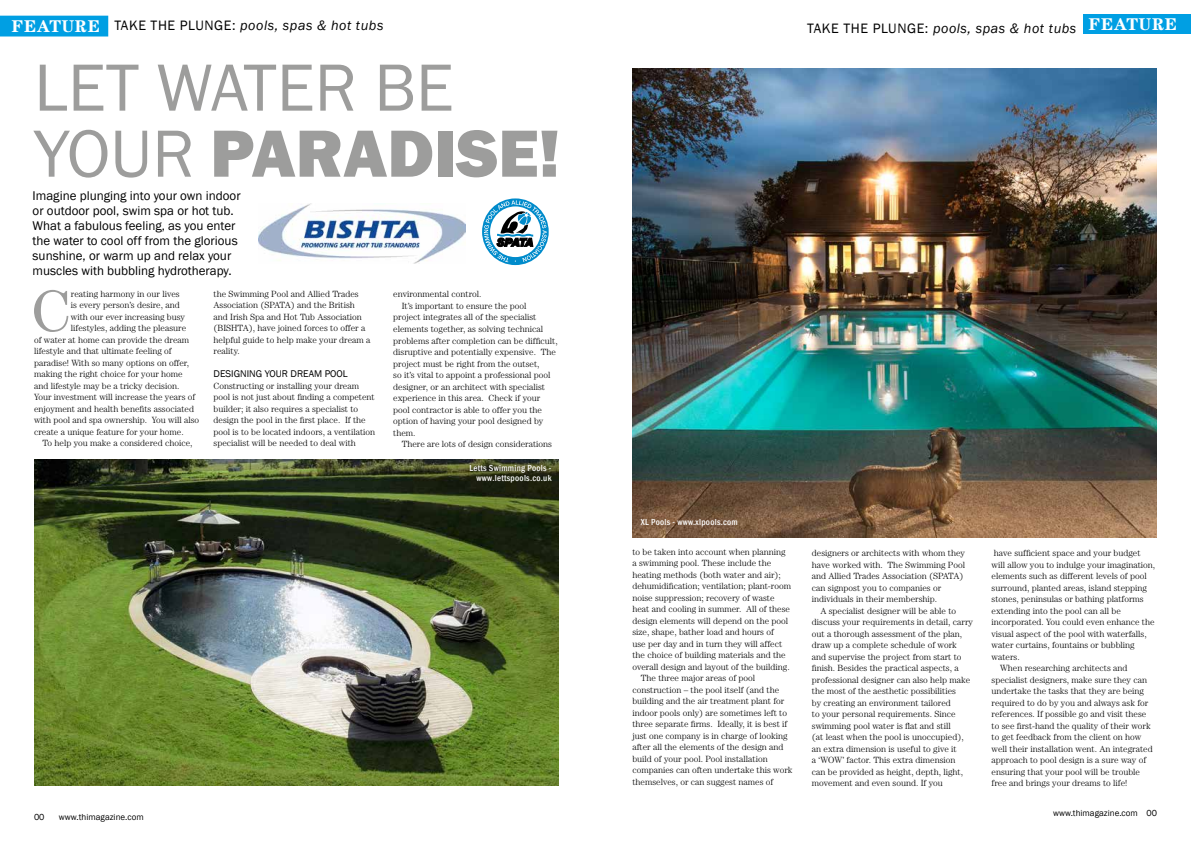
<style>
.page{position:relative;width:1191px;height:842px;background:#fff}
.page>*{position:absolute;margin:0;border:0;box-sizing:border-box;transform-origin:0 0}
.t1{font:69px/66px "Franklin Gothic";color:#9d9d9c}
.t2{font:59.1px "Century Std";color:#9d9d9c}
.t3{font:700 17px "Century Std";letter-spacing:.05em;color:#fff}
.t4{font:italic 14px "Franklin Gothic";letter-spacing:.04em;color:#000}
.t5{font:13px/15px "Franklin Gothic";color:#000}
.t6{font:10px "Franklin Gothic";color:#000}
.t7{font:300 9px/11.5px "Century Std";color:#000}
.t8{font:500 condensed 9px/10px "Franklin Gothic";letter-spacing:.03em;color:#fff;text-align:right}
.t9{font:9px "Franklin Gothic";color:#000}
.s1{font-style:normal}
.s2{font-weight:800}
</style>
<div class="page">
<div style="left:0;top:16px;width:108px;height:20px;background:#009fe3"></div>
<img style="left:34px;top:459px;width:524px;height:326px">
<div style="left:1083px;top:14px;width:108px;height:20px;background:#009fe3"></div>
<img style="left:632px;top:68px;width:525px;height:469px">
<svg style="left:482px;top:198px;width:67px;height:67px"></svg>
<img style="left:258px;top:204px;width:207px;height:60px">
<h3 class="t3" style="left:12px;top:16px;width:90px">FEATURE</h3>
<h3 class="t3" style="left:1089px;top:14px;width:90px">FEATURE</h3>
<h3 class="t4" style="left:114px;top:17px;width:271px"><span class="s1">TAKE THE PLUNGE:</span> pools, spas &amp; hot tubs</h3>
<h3 class="t4" style="left:807px;top:20px;width:271px"><span class="s1">TAKE THE PLUNGE:</span> pools, spas &amp; hot tubs</h3>
<h1 class="t1" style="left:34px;top:56px;width:527px">LET WATER BE<br>YOUR <span class="s2">PARADISE!</span></h1>
<h3 class="t5" style="left:33px;top:189px;width:209px">Imagine plunging into your own indoor or outdoor pool, swim spa or hot tub.<br>What a fabulous feeling, as you enter the water to cool off from the glorious sunshine, or warm up and relax your muscles with bubbling hydrotherapy.</h3>
<h2 class="t2" style="left:31px;top:276px;width:41px">C</h2>
<p class="t7" style="left:71px;top:288px;width:110px">reating harmony in our lives</p>
<p class="t7" style="left:71px;top:299px;width:110px">is every person’s desire, and</p>
<p class="t7" style="left:71px;top:311px;width:116px">with our ever increasing busy</p>
<p class="t7" style="left:71px;top:322px;width:117px">lifestyles, adding the pleasure</p>
<p class="t7" style="left:34px;top:334px;width:157px">of water at home can provide the dream</p>
<p class="t7" style="left:34px;top:345px;width:139px">lifestyle and that ultimate feeling of</p>
<p class="t7" style="left:34px;top:357px;width:157px">paradise! With so many options on offer,</p>
<p class="t7" style="left:34px;top:368px;width:150px">making the right choice for your home</p>
<p class="t7" style="left:34px;top:380px;width:147px">and lifestyle may be a tricky decision.</p>
<p class="t7" style="left:34px;top:391px;width:163px">Your investment will increase the years of</p>
<p class="t7" style="left:34px;top:403px;width:162px">enjoyment and health benefits associated</p>
<p class="t7" style="left:34px;top:414px;width:167px">with pool and spa ownership. You will also</p>
<p class="t7" style="left:34px;top:426px;width:151px">create a unique feature for your home.</p>
<p class="t7" style="left:43px;top:437px;width:152px">To help you make a considered choice,</p>
<p class="t7" style="left:214px;top:288px;width:158px">the Swimming Pool and Allied Trades<br>Association (SPATA) and the British and Irish Spa and Hot Tub Association (BISHTA), have joined forces to offer a helpful guide to help make your dream a reality.</p>
<p class="t6" style="left:214px;top:368px;width:136px">DESIGNING YOUR DREAM POOL</p>
<p class="t7" style="left:214px;top:380px;width:163px">Constructing or installing your dream pool is not just about finding a competent builder; it also requires a specialist to design the pool in the first place. If the pool is to be located indoors, a ventilation specialist will be needed to deal with</p>
<p class="t7" style="left:393px;top:289px;width:90px">environmental control.</p>
<p class="t7" style="left:402px;top:300px;width:126px">It’s important to ensure the pool</p>
<p class="t7" style="left:393px;top:312px;width:145px">project integrates all of the specialist</p>
<p class="t7" style="left:393px;top:323px;width:151px">elements together, as solving technical</p>
<p class="t7" style="left:393px;top:335px;width:166px">problems after completion can be difficult,</p>
<p class="t7" style="left:393px;top:346px;width:164px">disruptive and potentially expensive. The</p>
<p class="t7" style="left:393px;top:358px;width:148px">project must be right from the outset,</p>
<p class="t7" style="left:393px;top:369px;width:159px">so it’s vital to appoint a professional pool</p>
<p class="t7" style="left:393px;top:381px;width:153px">designer, or an architect with specialist</p>
<p class="t7" style="left:393px;top:392px;width:149px">experience in this area. Check if your</p>
<p class="t7" style="left:393px;top:404px;width:150px">pool contractor is able to offer you the</p>
<p class="t7" style="left:393px;top:415px;width:152px">option of having your pool designed by</p>
<p class="t7" style="left:393px;top:427px;width:24px">them.</p>
<p class="t7" style="left:402px;top:438px;width:152px">There are lots of design considerations</p>
<p class="t8" style="left:469px;top:463px;width:84px">Letts Swimming Pools - www.lettspools.co.uk</p>
<p class="t9" style="left:34px;top:811px;width:12px">00</p>
<p class="t9" style="left:59px;top:811px;width:86px">www.thimagazine.com</p>
<p class="t8" style="left:641px;top:517px;width:98px">XL Pools - www.xlpools.com</p>
<p class="t7" style="left:632px;top:546px;width:155px">to be taken into account when planning</p>
<p class="t7" style="left:632px;top:557px;width:140px">a swimming pool. These include the</p>
<p class="t7" style="left:632px;top:569px;width:150px">heating methods (both water and air);</p>
<p class="t7" style="left:632px;top:580px;width:160px">dehumidification; ventilation; plant-room</p>
<p class="t7" style="left:632px;top:592px;width:144px">noise suppression; recovery of waste</p>
<p class="t7" style="left:632px;top:603px;width:159px">heat and cooling in summer. All of these</p>
<p class="t7" style="left:632px;top:615px;width:157px">design elements will depend on the pool</p>
<p class="t7" style="left:632px;top:626px;width:143px">size, shape, bather load and hours of</p>
<p class="t7" style="left:632px;top:638px;width:151px">use per day and in turn they will affect</p>
<p class="t7" style="left:632px;top:649px;width:155px">the choice of building materials and the</p>
<p class="t7" style="left:632px;top:661px;width:159px">overall design and layout of the building.</p>
<p class="t7" style="left:641px;top:672px;width:116px">The three major areas of pool</p>
<p class="t7" style="left:632px;top:684px;width:148px">construction – the pool itself (and the</p>
<p class="t7" style="left:632px;top:695px;width:154px">building and the air treatment plant for</p>
<p class="t7" style="left:632px;top:707px;width:156px">indoor pools only) are sometimes left to</p>
<p class="t7" style="left:632px;top:718px;width:156px">three separate firms. Ideally, it is best if</p>
<p class="t7" style="left:632px;top:730px;width:157px">just one company is in charge of looking</p>
<p class="t7" style="left:632px;top:741px;width:153px">after all the elements of the design and</p>
<p class="t7" style="left:632px;top:753px;width:137px">build of your pool. Pool installation</p>
<p class="t7" style="left:632px;top:764px;width:162px">companies can often undertake this work</p>
<p class="t7" style="left:632px;top:776px;width:143px">themselves, or can suggest names of</p>
<p class="t7" style="left:812px;top:547px;width:155px">designers or architects with whom they have worked with. The Swimming Pool and Allied Trades Association (SPATA) can signpost you to companies or individuals in their membership.</p>
<p class="t7" style="left:812px;top:605px;width:163px;text-indent:9px">A specialist designer will be able to discuss your requirements in detail, carry out a thorough assessment of the plan, draw up a complete schedule of work and supervise the project from start to finish. Besides the practical aspects, a professional designer can also help make the most of the aesthetic possibilities<br>by creating an environment tailored<br>to your personal requirements. Since swimming pool water is flat and still<br>(at least when the pool is unoccupied), an extra dimension is useful to give it<br>a ‘WOW’ factor. This extra dimension<br>can be provided as height, depth, light, movement and even sound. If you</p>
<p class="t7" style="left:994px;top:547px;width:148px">have sufficient space and your budget</p>
<p class="t7" style="left:991px;top:559px;width:165px">will allow you to indulge your imagination,</p>
<p class="t7" style="left:991px;top:570px;width:157px">elements such as different levels of pool</p>
<p class="t7" style="left:991px;top:582px;width:157px">surround, planted areas, island stepping</p>
<p class="t7" style="left:991px;top:593px;width:154px">stones, peninsulas or bathing platforms</p>
<p class="t7" style="left:991px;top:605px;width:131px">extending into the pool can all be</p>
<p class="t7" style="left:991px;top:616px;width:165px">incorporated. You could even enhance the</p>
<p class="t7" style="left:991px;top:628px;width:157px">visual aspect of the pool with waterfalls,</p>
<p class="t7" style="left:991px;top:639px;width:145px">water curtains, fountains or bubbling</p>
<p class="t7" style="left:991px;top:651px;width:30px">waters.</p>
<p class="t7" style="left:1000px;top:662px;width:129px">When researching architects and</p>
<p class="t7" style="left:991px;top:674px;width:157px">specialist designers, make sure they can</p>
<p class="t7" style="left:991px;top:685px;width:154px">undertake the tasks that they are being</p>
<p class="t7" style="left:991px;top:697px;width:158px">required to do by you and always ask for</p>
<p class="t7" style="left:991px;top:708px;width:156px">references. If possible go and visit these</p>
<p class="t7" style="left:991px;top:720px;width:161px">to see first-hand the quality of their work</p>
<p class="t7" style="left:991px;top:731px;width:151px">to get feedback from the client on how</p>
<p class="t7" style="left:991px;top:743px;width:163px">well their installation went. An integrated</p>
<p class="t7" style="left:991px;top:754px;width:156px">approach to pool design is a sure way of</p>
<p class="t7" style="left:991px;top:766px;width:150px">ensuring that your pool will be trouble</p>
<p class="t7" style="left:991px;top:777px;width:137px">free and brings your dreams to life!</p>
<p class="t9" style="left:1053px;top:807px;width:105px">www.thimagazine.com 00</p>
</div>
